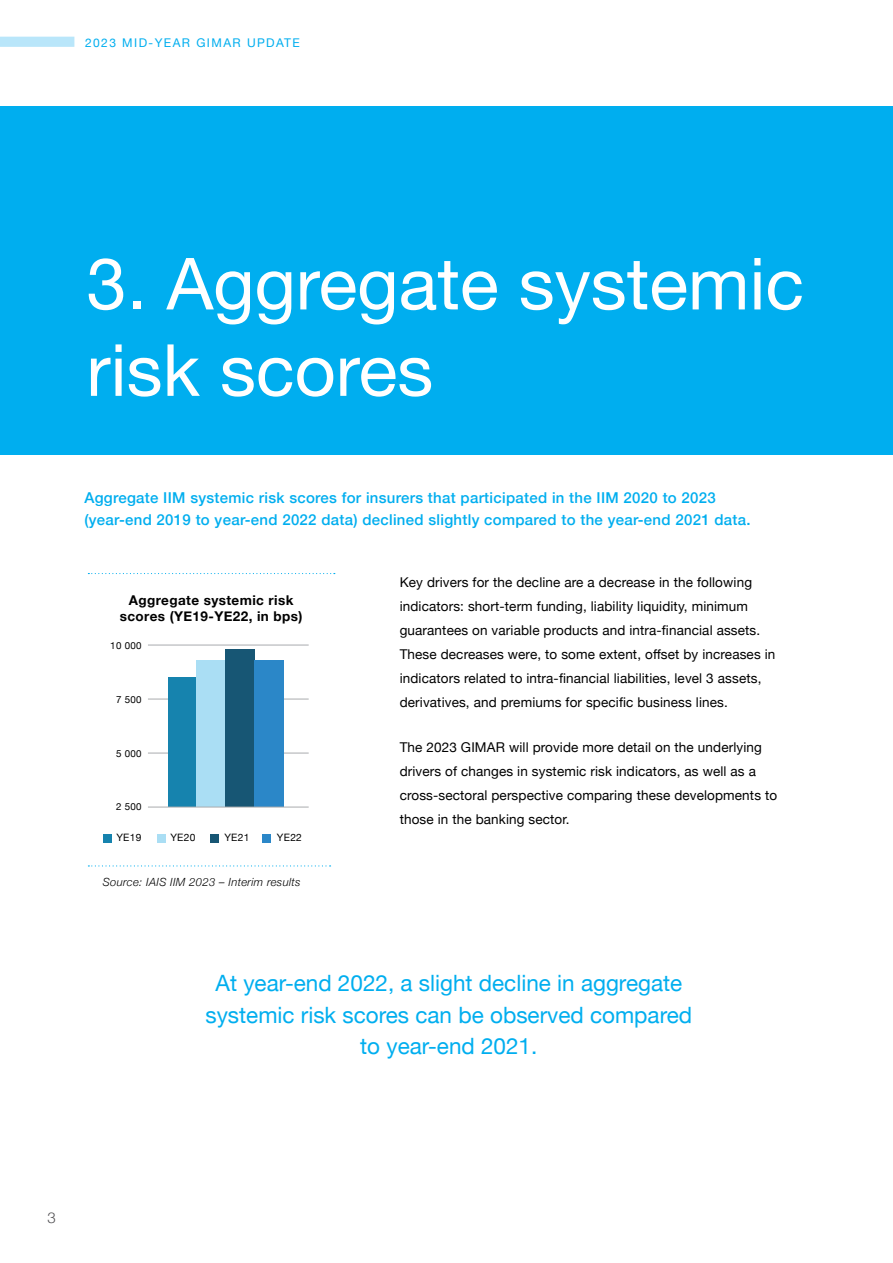
<style>
.page{position:relative;width:893px;height:1263px;background:#fff}
.page>*{position:absolute;margin:0;border:0;box-sizing:border-box;transform-origin:0 0}
.t1{font:72px/86.4px "Helvetica Neue";color:#fff}
.t2{font:22.5px/31.5px "Helvetica Neue";color:#00aeef;text-align:center}
.t3{font:500 15px/22.5px "Helvetica Neue";letter-spacing:.02em;color:#00aeef}
.t4{font:300 15px "Helvetica Neue";color:#4f4e51}
.t5{font:13.5px/24px "Helvetica Neue";letter-spacing:.01em;color:#000}
.t6{font:700 13.5px/16.5px "Helvetica Neue";letter-spacing:.03em;color:#000;text-align:center}
.t7{font:12px "Helvetica Neue";letter-spacing:.12em;color:#00aeef}
.t8{font:italic 300 11.25px "Helvetica Neue";letter-spacing:.03em;color:#000}
.t9{font:10.2px "Helvetica Neue";letter-spacing:.03em;color:#000}
.t10{font:9.75px "Helvetica Neue";letter-spacing:.03em;color:#000}
</style>
<div class="page">
<div style="left:0;top:37px;width:74px;height:10px;background:#b9e6fa"></div>
<div style="left:0;top:106px;width:893px;height:349px;background:#00aeef"></div>
<svg style="left:88px;top:573px;width:247px;height:1px"></svg>
<svg style="left:88px;top:865px;width:243px;height:1px"></svg>
<hr style="left:148px;top:753px;width:161px;height:1px;background:#a9abae">
<hr style="left:148px;top:699px;width:161px;height:1px;background:#a9abae">
<hr style="left:148px;top:645px;width:161px;height:1px;background:#a9abae">
<div style="left:168px;top:677px;width:29px;height:130px;background:#1683ae"></div>
<div style="left:197px;top:660px;width:29px;height:147px;background:#aadef4"></div>
<div style="left:225px;top:649px;width:29px;height:158px;background:#175674"></div>
<div style="left:254px;top:660px;width:29px;height:147px;background:#2b87c8"></div>
<div style="left:104px;top:834px;width:8px;height:8px;background:#1683ae"></div>
<div style="left:158px;top:834px;width:8px;height:8px;background:#aadef4"></div>
<div style="left:210px;top:834px;width:9px;height:8px;background:#175674"></div>
<div style="left:263px;top:834px;width:8px;height:8px;background:#2b87c8"></div>
<hr style="left:148px;top:807px;width:161px;height:1px;background:#a9abae">
<p class="t7" style="left:85px;top:34px;width:216px">2023 MID-YEAR GIMAR UPDATE</p>
<h1 class="t1" style="left:87px;top:245px;width:719px">3. Aggregate systemic risk scores</h1>
<p class="t3" style="left:84px;top:485px;width:668px">Aggregate IIM systemic risk scores for insurers that participated in the IIM 2020 to 2023 (year-end 2019 to year-end 2022 data) declined slightly compared to the year-end 2021 data.</p>
<p class="t6" style="left:120px;top:592px;width:184px">Aggregate systemic risk scores (YE19-YE22, in bps)</p>
<p class="t10" style="left:110px;top:639px;width:33px">10 000</p>
<p class="t10" style="left:116px;top:693px;width:27px">7 500</p>
<p class="t10" style="left:116px;top:746px;width:27px">5 000</p>
<p class="t10" style="left:116px;top:799px;width:27px">2 500</p>
<p class="t9" style="left:116px;top:830px;width:27px">YE19</p>
<p class="t9" style="left:170px;top:830px;width:27px">YE20</p>
<p class="t9" style="left:224px;top:830px;width:27px">YE21</p>
<p class="t9" style="left:277px;top:830px;width:27px">YE22</p>
<p class="t8" style="left:103px;top:873px;width:199px">Source: IAIS IIM 2023 – Interim results</p>
<p class="t5" style="left:400px;top:571px;width:377px">Key drivers for the decline are a decrease in the following indicators: short-term funding, liability liquidity, minimum guarantees on variable products and intra-financial assets.<br>These decreases were, to some extent, offset by increases in indicators related to intra-financial liabilities, level 3 assets, derivatives, and premiums for specific business lines.</p>
<p class="t5" style="left:400px;top:736px;width:379px">The 2023 GIMAR will provide more detail on the underlying drivers of changes in systemic risk indicators, as well as a cross-sectoral perspective comparing these developments to those in the banking sector.</p>
<h2 class="t2" style="left:205px;top:968px;width:488px">At year-end 2022, a slight decline in aggregate systemic risk scores can be observed compared to year-end 2021.</h2>
<p class="t4" style="left:47px;top:1206px;width:10px">3</p>
</div>
